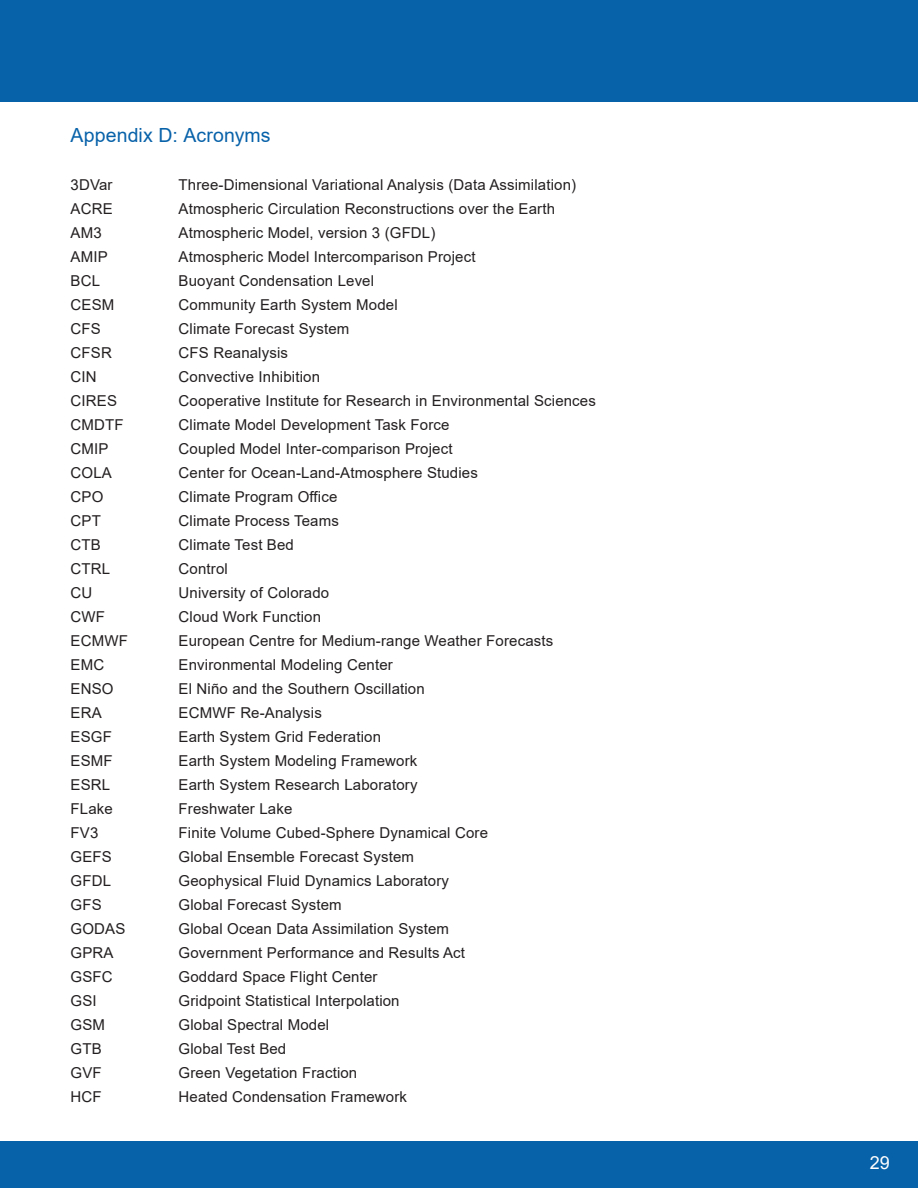
<style>
.page{position:relative;width:918px;height:1188px;background:#fff}
.page>*{position:absolute;margin:0;border:0;box-sizing:border-box;transform-origin:0 0}
.Body{font:19.5px "Arial";letter-spacing:.005em;color:#0862a9}
.t1{font:18px "Arial";color:#fff}
.Body-2{font:15px "Arial";letter-spacing:.01em;color:#231f20}
</style>
<div class="page">
<div style="left:0;top:0;width:918px;height:102px;background:#0862a9"></div>
<div style="left:0;top:1142px;width:918px;height:46px;background:#0862a9"></div>
<p class="Body" style="left:71px;top:121px;width:202px">Appendix D: Acronyms</p>
<p class="Body-2" style="left:71px;top:174px;width:43px">3DVar</p>
<p class="Body-2" style="left:179px;top:174px;width:399px">Three-Dimensional Variational Analysis (Data Assimilation)</p>
<p class="Body-2" style="left:71px;top:198px;width:44px">ACRE</p>
<p class="Body-2" style="left:179px;top:198px;width:378px">Atmospheric Circulation Reconstructions over the Earth</p>
<p class="Body-2" style="left:71px;top:222px;width:33px">AM3</p>
<p class="Body-2" style="left:179px;top:222px;width:258px">Atmospheric Model, version 3 (GFDL)</p>
<p class="Body-2" style="left:71px;top:246px;width:39px">AMIP</p>
<p class="Body-2" style="left:179px;top:246px;width:298px">Atmospheric Model Intercomparison Project</p>
<p class="Body-2" style="left:71px;top:270px;width:31px">BCL</p>
<p class="Body-2" style="left:179px;top:270px;width:197px">Buoyant Condensation Level</p>
<p class="Body-2" style="left:71px;top:294px;width:45px">CESM</p>
<p class="Body-2" style="left:179px;top:294px;width:221px">Community Earth System Model</p>
<p class="Body-2" style="left:71px;top:318px;width:32px">CFS</p>
<p class="Body-2" style="left:179px;top:318px;width:172px">Climate Forecast System</p>
<p class="Body-2" style="left:71px;top:342px;width:43px">CFSR</p>
<p class="Body-2" style="left:179px;top:342px;width:111px">CFS Reanalysis</p>
<p class="Body-2" style="left:71px;top:366px;width:28px">CIN</p>
<p class="Body-2" style="left:179px;top:366px;width:143px">Convective Inhibition</p>
<p class="Body-2" style="left:71px;top:390px;width:48px">CIRES</p>
<p class="Body-2" style="left:179px;top:390px;width:419px">Cooperative Institute for Research in Environmental Sciences</p>
<p class="Body-2" style="left:71px;top:414px;width:55px">CMDTF</p>
<p class="Body-2" style="left:179px;top:414px;width:272px">Climate Model Development Task Force</p>
<p class="Body-2" style="left:71px;top:438px;width:39px">CMIP</p>
<p class="Body-2" style="left:179px;top:438px;width:275px">Coupled Model Inter-comparison Project</p>
<p class="Body-2" style="left:71px;top:462px;width:43px">COLA</p>
<p class="Body-2" style="left:179px;top:462px;width:301px">Center for Ocean-Land-Atmosphere Studies</p>
<p class="Body-2" style="left:71px;top:486px;width:34px">CPO</p>
<p class="Body-2" style="left:179px;top:486px;width:160px">Climate Program Office</p>
<p class="Body-2" style="left:71px;top:510px;width:32px">CPT</p>
<p class="Body-2" style="left:179px;top:510px;width:162px">Climate Process Teams</p>
<p class="Body-2" style="left:71px;top:534px;width:32px">CTB</p>
<p class="Body-2" style="left:179px;top:534px;width:117px">Climate Test Bed</p>
<p class="Body-2" style="left:71px;top:558px;width:41px">CTRL</p>
<p class="Body-2" style="left:179px;top:558px;width:51px">Control</p>
<p class="Body-2" style="left:71px;top:582px;width:23px">CU</p>
<p class="Body-2" style="left:179px;top:582px;width:152px">University of Colorado</p>
<p class="Body-2" style="left:71px;top:606px;width:36px">CWF</p>
<p class="Body-2" style="left:179px;top:606px;width:144px">Cloud Work Function</p>
<p class="Body-2" style="left:71px;top:630px;width:59px">ECMWF</p>
<p class="Body-2" style="left:179px;top:630px;width:376px">European Centre for Medium-range Weather Forecasts</p>
<p class="Body-2" style="left:71px;top:654px;width:35px">EMC</p>
<p class="Body-2" style="left:179px;top:654px;width:216px">Environmental Modeling Center</p>
<p class="Body-2" style="left:71px;top:678px;width:44px">ENSO</p>
<p class="Body-2" style="left:179px;top:678px;width:248px">El Niño and the Southern Oscillation</p>
<p class="Body-2" style="left:71px;top:702px;width:33px">ERA</p>
<p class="Body-2" style="left:179px;top:702px;width:145px">ECMWF Re-Analysis</p>
<p class="Body-2" style="left:71px;top:726px;width:43px">ESGF</p>
<p class="Body-2" style="left:179px;top:726px;width:204px">Earth System Grid Federation</p>
<p class="Body-2" style="left:71px;top:750px;width:44px">ESMF</p>
<p class="Body-2" style="left:179px;top:750px;width:240px">Earth System Modeling Framework</p>
<p class="Body-2" style="left:71px;top:774px;width:41px">ESRL</p>
<p class="Body-2" style="left:179px;top:774px;width:240px">Earth System Research Laboratory</p>
<p class="Body-2" style="left:71px;top:798px;width:44px">FLake</p>
<p class="Body-2" style="left:179px;top:798px;width:115px">Freshwater Lake</p>
<p class="Body-2" style="left:71px;top:822px;width:29px">FV3</p>
<p class="Body-2" style="left:179px;top:822px;width:311px">Finite Volume Cubed-Sphere Dynamical Core</p>
<p class="Body-2" style="left:71px;top:846px;width:43px">GEFS</p>
<p class="Body-2" style="left:179px;top:846px;width:237px">Global Ensemble Forecast System</p>
<p class="Body-2" style="left:71px;top:870px;width:42px">GFDL</p>
<p class="Body-2" style="left:179px;top:870px;width:272px">Geophysical Fluid Dynamics Laboratory</p>
<p class="Body-2" style="left:71px;top:894px;width:33px">GFS</p>
<p class="Body-2" style="left:179px;top:894px;width:165px">Global Forecast System</p>
<p class="Body-2" style="left:71px;top:918px;width:56px">GODAS</p>
<p class="Body-2" style="left:179px;top:918px;width:272px">Global Ocean Data Assimilation System</p>
<p class="Body-2" style="left:71px;top:942px;width:44px">GPRA</p>
<p class="Body-2" style="left:179px;top:942px;width:288px">Government Performance and Results Act</p>
<p class="Body-2" style="left:71px;top:966px;width:44px">GSFC</p>
<p class="Body-2" style="left:179px;top:966px;width:200px">Goddard Space Flight Center</p>
<p class="Body-2" style="left:71px;top:990px;width:28px">GSI</p>
<p class="Body-2" style="left:179px;top:990px;width:223px">Gridpoint Statistical Interpolation</p>
<p class="Body-2" style="left:71px;top:1014px;width:36px">GSM</p>
<p class="Body-2" style="left:179px;top:1014px;width:152px">Global Spectral Model</p>
<p class="Body-2" style="left:71px;top:1038px;width:33px">GTB</p>
<p class="Body-2" style="left:179px;top:1038px;width:109px">Global Test Bed</p>
<p class="Body-2" style="left:71px;top:1062px;width:33px">GVF</p>
<p class="Body-2" style="left:179px;top:1062px;width:180px">Green Vegetation Fraction</p>
<p class="Body-2" style="left:71px;top:1086px;width:33px">HCF</p>
<p class="Body-2" style="left:179px;top:1086px;width:230px">Heated Condensation Framework</p>
<p class="t1" style="left:870px;top:1150px;width:22px">29</p>
</div>
